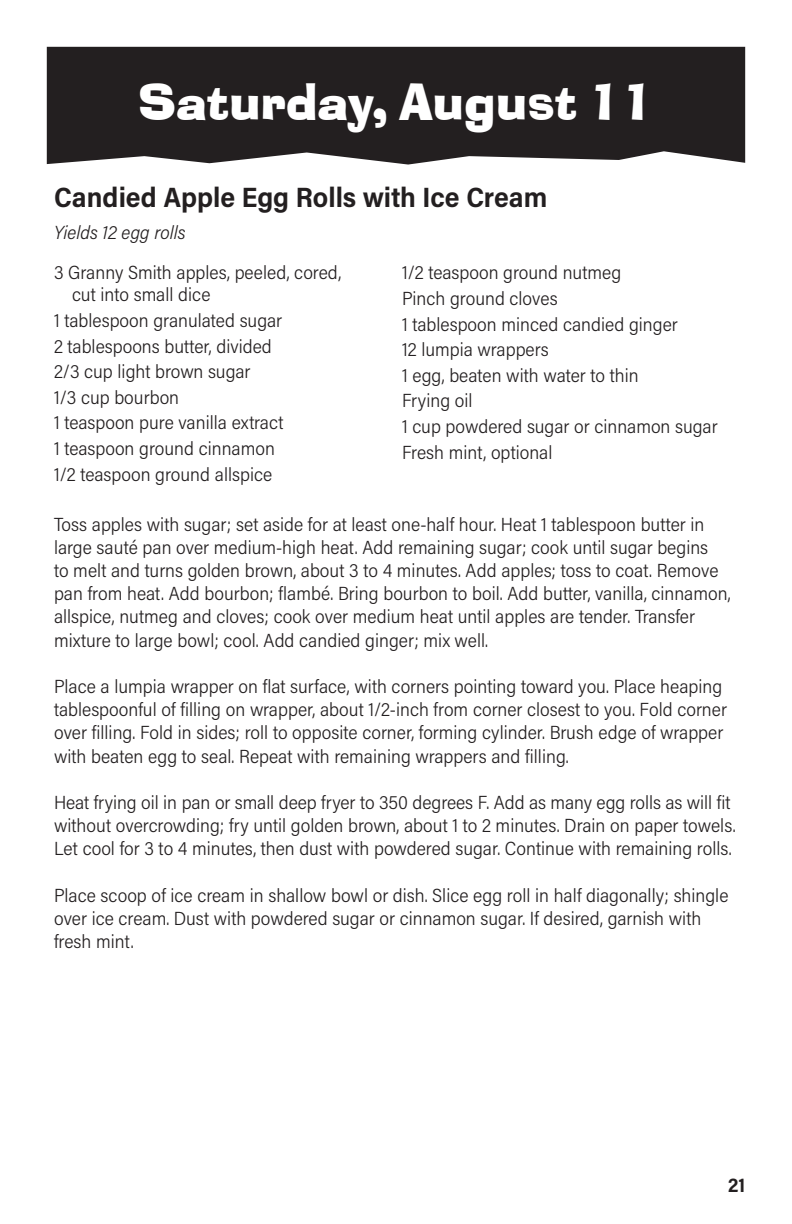
<style>
.page{position:relative;width:792px;height:1224px;background:#fff}
.page>*{position:absolute;margin:0;border:0;box-sizing:border-box;transform-origin:0 0}
.Large_Date{font:50px "Ad Lib TBT";color:#fff}
.Reciepe{font:700 28px "Acumin Pro Semi Cond";color:#231f20}
.t1{font:700 20px "Acumin Pro Semi Cond";color:#231f20}
.reciepe_body_copy{font:300 19px/23.2px "Acumin Pro Semi Cond";color:#231f20}
.indgredients{font:300 19px/22px "Acumin Pro Semi Cond";color:#231f20}
.Serving_Size{font:italic 300 19px "Acumin Pro Semi Cond";color:#231f20}
</style>
<div class="page">
<div style="left:47px;top:47px;width:698px;height:118px;background:#231f20"></div>
<p class="Large_Date" style="left:138px;top:66px;width:517px">Saturday, August 11</p>
<p class="Reciepe" style="left:54px;top:178px;width:495px">Candied Apple Egg Rolls with Ice Cream</p>
<p class="Serving_Size" style="left:54px;top:220px;width:133px">Yields 12 egg rolls</p>
<p class="indgredients" style="left:72px;top:261px;width:271px;text-indent:-18px">3 Granny Smith apples, peeled, cored, cut into small dice</p>
<p class="indgredients" style="left:54px;top:309px;width:230px">1 tablespoon granulated sugar</p>
<p class="indgredients" style="left:54px;top:334px;width:219px">2 tablespoons butter, divided</p>
<p class="indgredients" style="left:54px;top:360px;width:198px">2/3 cup light brown sugar</p>
<p class="indgredients" style="left:54px;top:386px;width:127px">1/3 cup bourbon</p>
<p class="indgredients" style="left:54px;top:411px;width:231px">1 teaspoon pure vanilla extract</p>
<p class="indgredients" style="left:54px;top:437px;width:222px">1 teaspoon ground cinnamon</p>
<p class="indgredients" style="left:54px;top:462px;width:220px">1/2 teaspoon ground allspice</p>
<p class="indgredients" style="left:402px;top:261px;width:221px">1/2 teaspoon ground nutmeg</p>
<p class="indgredients" style="left:402px;top:287px;width:157px">Pinch ground cloves</p>
<p class="indgredients" style="left:402px;top:312px;width:277px">1 tablespoon minced candied ginger</p>
<p class="indgredients" style="left:402px;top:338px;width:148px">12 lumpia wrappers</p>
<p class="indgredients" style="left:402px;top:364px;width:238px">1 egg, beaten with water to thin</p>
<p class="indgredients" style="left:402px;top:389px;width:72px">Frying oil</p>
<p class="indgredients" style="left:402px;top:415px;width:317px">1 cup powdered sugar or cinnamon sugar</p>
<p class="indgredients" style="left:402px;top:440px;width:152px">Fresh mint, optional</p>
<p class="reciepe_body_copy" style="left:54px;top:512px;width:678px">Toss apples with sugar; set aside for at least one-half hour. Heat 1 tablespoon butter in large sauté pan over medium-high heat. Add remaining sugar; cook until sugar begins<br>to melt and turns golden brown, about 3 to 4 minutes. Add apples; toss to coat. Remove pan from heat. Add bourbon; flambé. Bring bourbon to boil. Add butter, vanilla, cinnamon, allspice, nutmeg and cloves; cook over medium heat until apples are tender. Transfer mixture to large bowl; cool. Add candied ginger; mix well.</p>
<p class="reciepe_body_copy" style="left:54px;top:674px;width:674px">Place a lumpia wrapper on flat surface, with corners pointing toward you. Place heaping tablespoonful of filling on wrapper, about 1/2-inch from corner closest to you. Fold corner over filling. Fold in sides; roll to opposite corner, forming cylinder. Brush edge of wrapper with beaten egg to seal. Repeat with remaining wrappers and filling.</p>
<p class="reciepe_body_copy" style="left:54px;top:790px;width:683px">Heat frying oil in pan or small deep fryer to 350 degrees F. Add as many egg rolls as will fit without overcrowding; fry until golden brown, about 1 to 2 minutes. Drain on paper towels.<br>Let cool for 3 to 4 minutes, then dust with powdered sugar. Continue with remaining rolls.</p>
<p class="reciepe_body_copy" style="left:54px;top:883px;width:676px">Place scoop of ice cream in shallow bowl or dish. Slice egg roll in half diagonally; shingle over ice cream. Dust with powdered sugar or cinnamon sugar. If desired, garnish with fresh mint.</p>
<p class="t1" style="left:728px;top:1171px;width:19px">21</p>
</div>
